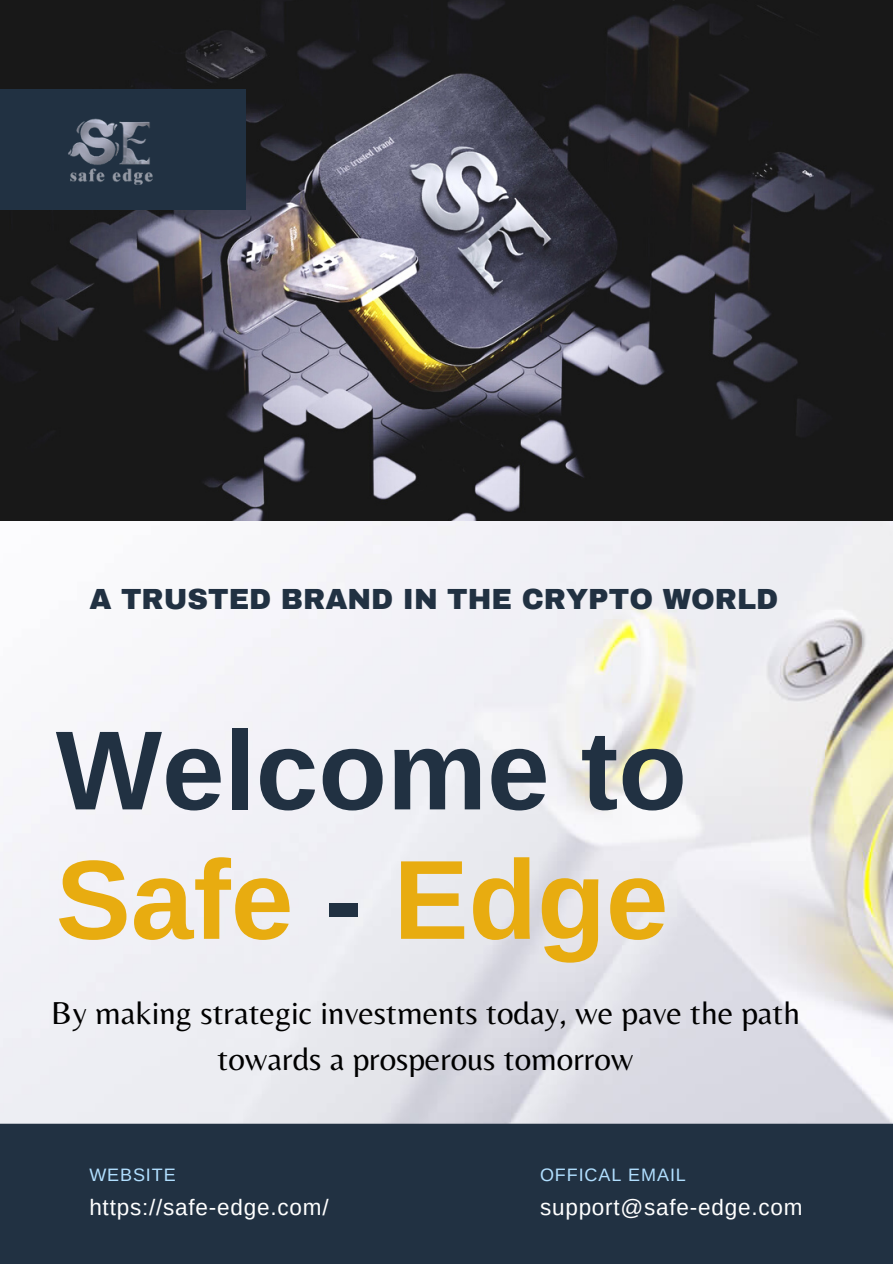
<style>
.page{position:relative;width:893px;height:1264px;background:#fff}
.page>*{position:absolute;margin:0;border:0;box-sizing:border-box;transform-origin:0 0}
.t1{font:700 112.5px/129.3px "Arimo";color:#213142}
.t2{font:33px/46.2px "Belleza";color:#000;text-align:center}
.t3{font:900 28.5px "Archivo";color:#213142}
.t4{font:22.5px "Arimo";letter-spacing:.035em;color:#fff}
.t5{font:18px "Arimo";letter-spacing:.05em;color:#b1dfff}
.s1{color:#e8ac10}
</style>
<div class="page">
<img style="left:0;top:520px;width:892px;height:603px">
<img style="left:0;top:0;width:892px;height:520px">
<div style="left:0;top:1123px;width:892px;height:140px;background:#213142"></div>
<div style="left:0;top:89px;width:246px;height:121px;background:#213142"></div>
<img style="left:28px;top:73px;width:162px;height:112px">
<h2 class="t3" style="left:89px;top:584px;width:690px">A TRUSTED BRAND IN THE CRYPTO WORLD</h2>
<p class="t1" style="left:56px;top:705px;width:632px">Welcome to<br><span class="s1">Safe</span> - <span class="s1">Edge</span></p>
<h4 class="t2" style="left:51px;top:989px;width:750px">By making strategic investments today, we pave the path towards a prosperous tomorrow</h4>
<h1 class="t5" style="left:89px;top:1164px;width:88px">WEBSITE</h1>
<h3 class="t4" style="left:89px;top:1194px;width:241px">https://safe-edge.com/</h3>
<p class="t5" style="left:540px;top:1164px;width:147px">OFFICAL EMAIL</p>
<h4 class="t4" style="left:540px;top:1194px;width:264px">support@safe-edge.com</h4>
</div>
